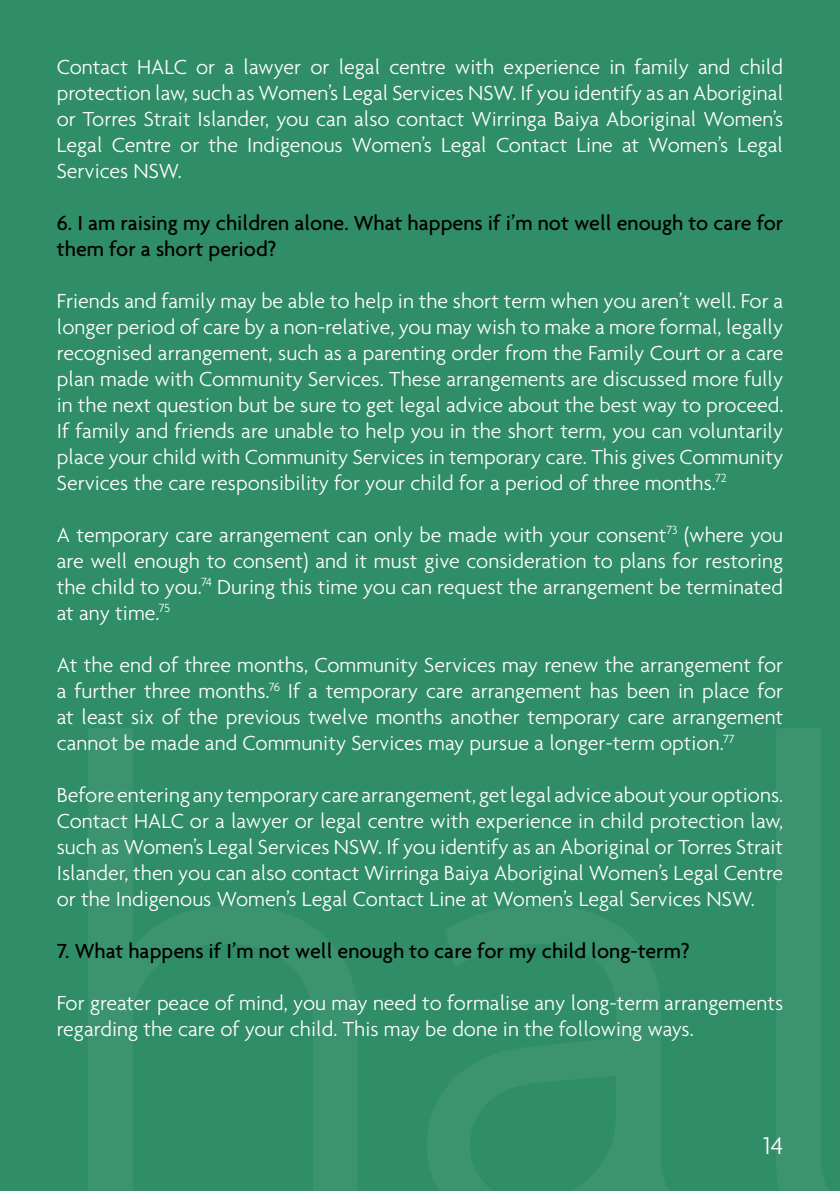
<style>
.page{position:relative;width:840px;height:1191px;background:#fff}
.page>*{position:absolute;margin:0;border:0;box-sizing:border-box;transform-origin:0 0}
.t1{font:300 709.2px "Agenda";color:#fff}
.t2{font:300 26px "Agenda";color:#fff}
.t3{font:300 22px/26px "Agenda";color:#fff;text-align:justify}
.t4{font:500 22px/26px "Agenda";color:#000}
</style>
<div class="page">
<div style="left:0;top:0;width:839px;height:1191px;background:#2f8d68"></div>
<p class="t3" style="left:57px;top:53px;width:727px">Contact HALC or a lawyer or legal centre with experience in family and child protection law, such as Women’s Legal Services NSW. If you identify as an Aboriginal or Torres Strait Islander, you can also contact Wirringa Baiya Aboriginal Women’s Legal Centre or the Indigenous Women’s Legal Contact Line at Women’s Legal Services NSW.</p>
<p class="t4" style="left:57px;top:209px;width:727px">6. I am raising my children alone. What happens if i’m not well enough to care for them for a short period?</p>
<p class="t3" style="left:57px;top:287px;width:727px">Friends and family may be able to help in the short term when you aren’t well. For a longer period of care by a non-relative, you may wish to make a more formal, legally recognised arrangement, such as a parenting order from the Family Court or a care plan made with Community Services. These arrangements are discussed more fully in the next question but be sure to get legal advice about the best way to proceed.<br>If family and friends are unable to help you in the short term, you can voluntarily place your child with Community Services in temporary care. This gives Community Services the care responsibility for your child for a period of three months.<sup>72</sup></p>
<p class="t3" style="left:57px;top:521px;width:727px">A temporary care arrangement can only be made with your consent<sup>73</sup> (where you are well enough to consent) and it must give consideration to plans for restoring the child to you.<sup>74</sup> During this time you can request the arrangement be terminated at any time.<sup>75</sup></p>
<p class="t3" style="left:57px;top:651px;width:727px">At the end of three months, Community Services may renew the arrangement for a further three months.<sup>76</sup> If a temporary care arrangement has been in place for at least six of the previous twelve months another temporary care arrangement cannot be made and Community Services may pursue a longer-term option.<sup>77</sup></p>
<p class="t3" style="left:57px;top:781px;width:727px">Before entering any temporary care arrangement, get legal advice about your options.<br>Contact HALC or a lawyer or legal centre with experience in child protection law, such as Women’s Legal Services NSW. If you identify as an Aboriginal or Torres Strait Islander, then you can also contact Wirringa Baiya Aboriginal Women’s Legal Centre or the Indigenous Women’s Legal Contact Line at Women’s Legal Services NSW.</p>
<p class="t4" style="left:57px;top:937px;width:634px">7. What happens if I’m not well enough to care for my child long-term?</p>
<p class="t3" style="left:57px;top:989px;width:727px">For greater peace of mind, you may need to formalise any long-term arrangements regarding the care of your child. This may be done in the following ways.</p>
<h1 class="t1" style="left:41px;top:590px;width:856px">hal</h1>
<p class="t2" style="left:762px;top:1130px;width:22px">14</p>
</div>
